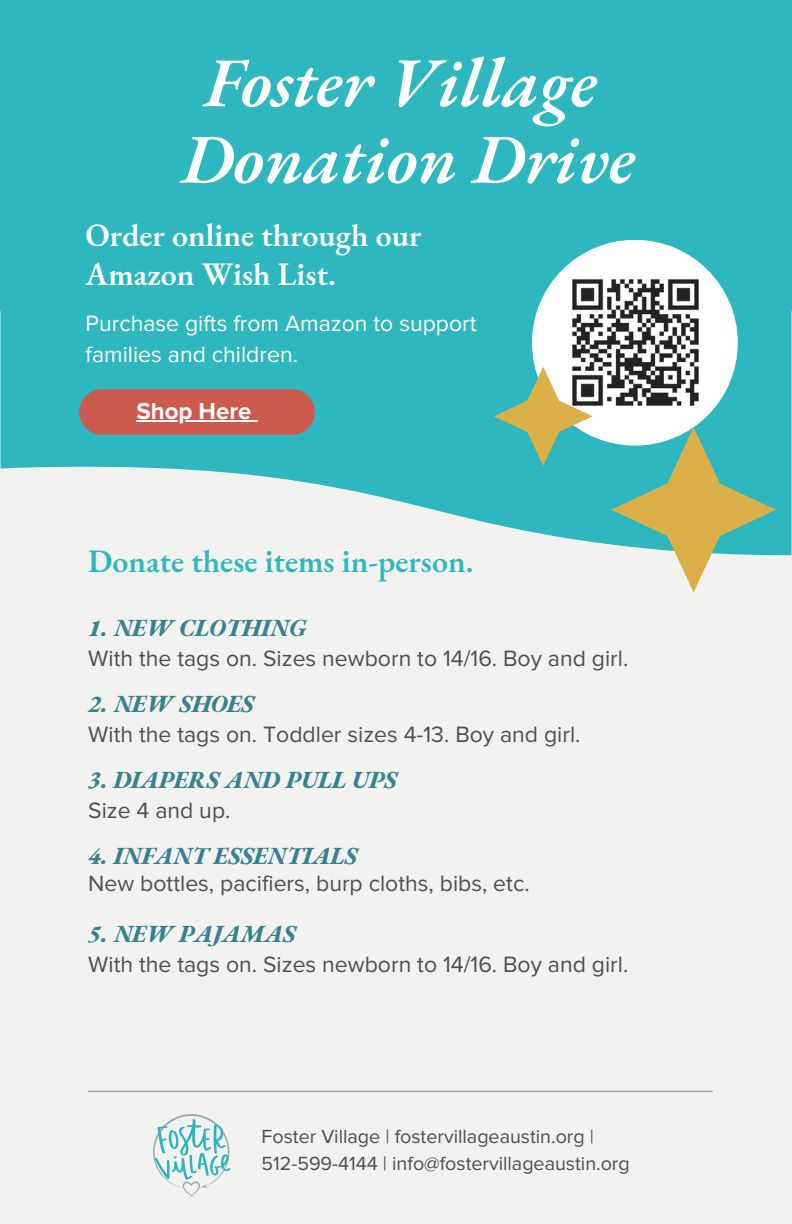
<style>
.page{position:relative;width:792px;height:1224px;background:#f2f3f0}
.page>*{position:absolute;margin:0;border:0;box-sizing:border-box;transform-origin:0 0}
.t1{font:italic 600 70px/76.4px "EB Garamond";color:#fff;text-align:center}
.t2{font:600 32px/39px "EB Garamond";color:#fff}
.t3{font:600 32px "EB Garamond";color:#2eb7be}
.t4{font:italic 800 24px "EB Garamond";color:#37828c}
.t5{font:700 24px "Proxima Nova";color:#fff}
.t6{font:23px "Proxima Nova";color:#4e4e53}
.t7{font:23px/31.6px "Proxima Nova";color:#fff}
.t8{font:19.8px "Proxima Nova";color:#4d4d52}
</style>
<div class="page">
<div style="left:0;top:0;width:792px;height:311px;background:#2eb7be"></div>
<svg style="left:1px;top:240px;width:790px;height:315px;fill:#2eb7be"></svg>
<div style="left:532px;top:240px;width:206px;height:206px;background:#fff;border-radius:50%"></div>
<img style="left:572px;top:279px;width:127px;height:127px">
<svg style="left:494px;top:367px;width:99px;height:99px;background:#83b799"></svg>
<svg style="left:611px;top:427px;width:165px;height:165px"></svg>
<svg style="left:153px;top:1114px;width:78px;height:84px"></svg>
<hr style="left:88px;top:1091px;width:625px;height:1px;background:#a0a09e">
<div style="left:79px;top:389px;width:236px;height:46px;background:#cd5a4e;border-radius:23px"></div>
<hr style="left:136px;top:421px;width:115px;height:1px;background:#fff">
<h5 class="t1" style="left:182px;top:43px;width:455px">Foster Village<br>Donation Drive</h5>
<h2 class="t2" style="left:86px;top:215px;width:338px">Order online through our<br>Amazon Wish List.</h2>
<h3 class="t7" style="left:86px;top:308px;width:392px">Purchase gifts from Amazon to support families and children.</h3>
<p class="t5" style="left:136px;top:397px;width:116px">Shop Here</p>
<h3 class="t3" style="left:88px;top:540px;width:387px">Donate these items in-person.</h3>
<h5 class="t4" style="left:88px;top:612px;width:220px">1. NEW CLOTHING</h5>
<h1 class="t6" style="left:88px;top:645px;width:542px">With the tags on. Sizes newborn to 14/16. Boy and girl.</h1>
<h3 class="t4" style="left:88px;top:688px;width:167px">2. NEW SHOES</h3>
<p class="t6" style="left:88px;top:721px;width:494px">With the tags on. Toddler sizes 4-13. Boy and girl.</p>
<h5 class="t4" style="left:88px;top:764px;width:310px">3. DIAPERS AND PULL UPS</h5>
<p class="t6" style="left:88px;top:797px;width:144px">Size 4 and up.</p>
<h3 class="t4" style="left:88px;top:840px;width:271px">4. INFANT ESSENTIALS</h3>
<h5 class="t6" style="left:88px;top:870px;width:443px">New bottles, pacifiers, burp cloths, bibs, etc.</h5>
<h5 class="t4" style="left:88px;top:918px;width:209px">5. NEW PAJAMAS</h5>
<h4 class="t6" style="left:88px;top:950px;width:542px">With the tags on. Sizes newborn to 14/16. Boy and girl.</h4>
<h5 class="t8" style="left:262px;top:1125px;width:334px">Foster Village | fostervillageaustin.org |</h5>
<h3 class="t8" style="left:262px;top:1152px;width:370px">512-599-4144 | info@fostervillageaustin.org</h3>
</div>
